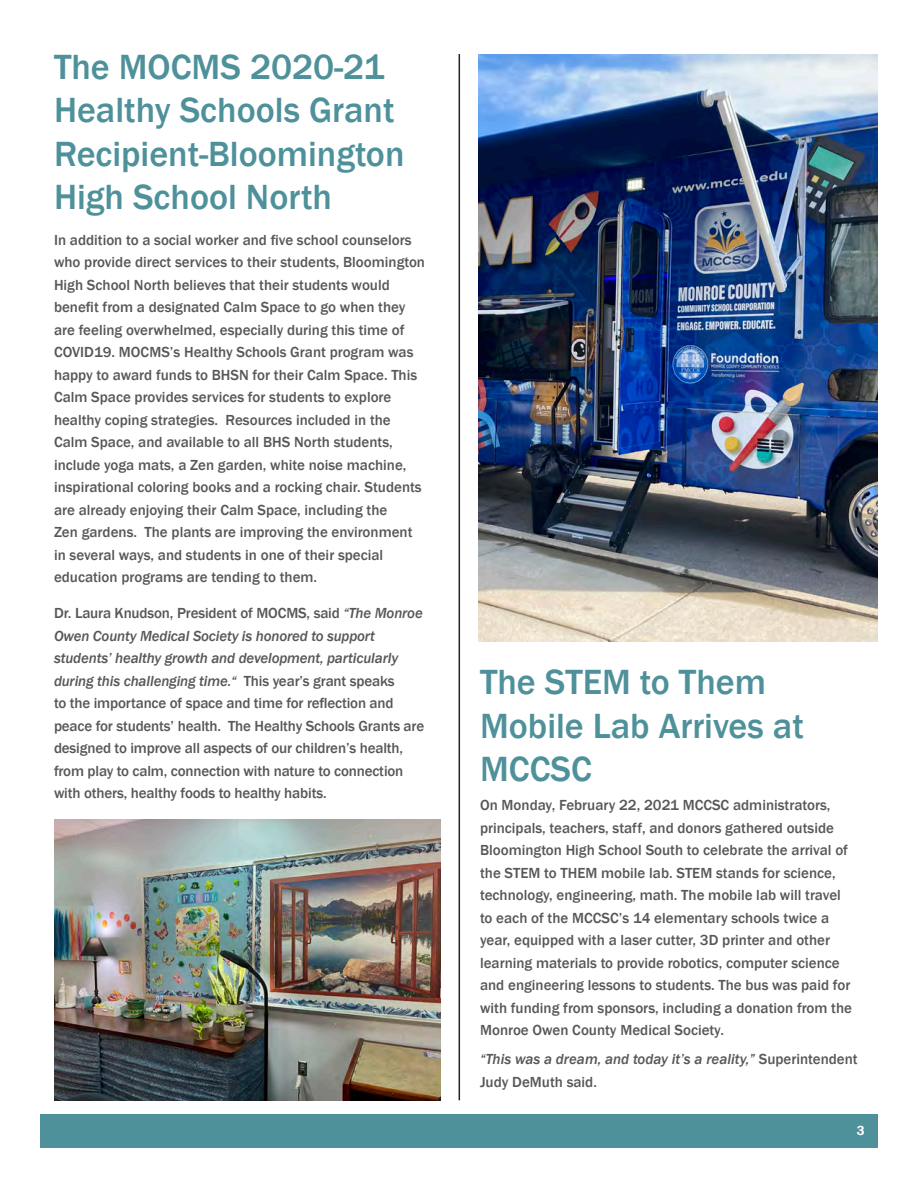
<style>
.page{position:relative;width:918px;height:1188px;background:#fff}
.page>*{position:absolute;margin:0;border:0;box-sizing:border-box;transform-origin:0 0}
.t1{font:500 36px/43.2px "Franklin Gothic";color:#4e919a}
.t2{font:500 15px/22.5px "Franklin Gothic";color:#57585a}
.t3{font:italic 500 15px/22.5px "Franklin Gothic";color:#57585a}
.t4{font:600 13.5px "Franklin Gothic";color:#fff}
.s1{font-style:italic}
.s2{font-style:normal}
</style>
<div class="page">
<div style="left:823px;top:1114px;width:55px;height:34px;background:#4e919a"></div>
<div style="left:40px;top:1114px;width:783px;height:34px;background:#4e919a"></div>
<hr style="left:459px;top:54px;width:1px;height:1046px;background:#231f20">
<img style="left:54px;top:820px;width:387px;height:280px">
<img style="left:478px;top:54px;width:400px;height:588px">
<p class="t1" style="left:54px;top:46px;width:352px">The MOCMS 2020-21<br>Healthy Schools Grant<br>Recipient-Bloomington<br>High School North</p>
<p class="t2" style="left:54px;top:229px;width:373px">In addition to a social worker and five school counselors who provide direct services to their students, Bloomington High School North believes that their students would benefit from a designated Calm Space to go when they are feeling overwhelmed, especially during this time of COVID19. MOCMS’s Healthy Schools Grant program was happy to award funds to BHSN for their Calm Space. This Calm Space provides services for students to explore healthy coping strategies. Resources included in the Calm Space, and available to all BHS North students, include yoga mats, a Zen garden, white noise machine, inspirational coloring books and a rocking chair. Students are already enjoying their Calm Space, including the<br>Zen gardens. The plants are improving the environment in several ways, and students in one of their special education programs are tending to them.</p>
<p class="t2" style="left:54px;top:602px;width:372px">Dr. Laura Knudson, President of MOCMS, said <span class="s1">“The Monroe Owen County Medical Society is honored to support students’ healthy growth and development, particularly during this challenging time.“</span> This year’s grant speaks<br>to the importance of space and time for reflection and peace for students’ health. The Healthy Schools Grants are designed to improve all aspects of our children’s health, from play to calm, connection with nature to connection with others, healthy foods to healthy habits.</p>
<p class="t1" style="left:480px;top:661px;width:325px">The STEM to Them<br>Mobile Lab Arrives at<br>MCCSC</p>
<p class="t2" style="left:480px;top:794px;width:374px">On Monday, February 22, 2021 MCCSC administrators, principals, teachers, staff, and donors gathered outside Bloomington High School South to celebrate the arrival of the STEM to THEM mobile lab. STEM stands for science, technology, engineering, math. The mobile lab will travel to each of the MCCSC’s 14 elementary schools twice a year, equipped with a laser cutter, 3D printer and other learning materials to provide robotics, computer science and engineering lessons to students. The bus was paid for with funding from sponsors, including a donation from the Monroe Owen County Medical Society.</p>
<p class="t3" style="left:480px;top:1048px;width:379px">“This was a dream, and today it’s a reality,” <span class="s2">Superintendent<br>Judy DeMuth said.</span></p>
<p class="t4" style="left:857px;top:1123px;width:9px">3</p>
</div>
